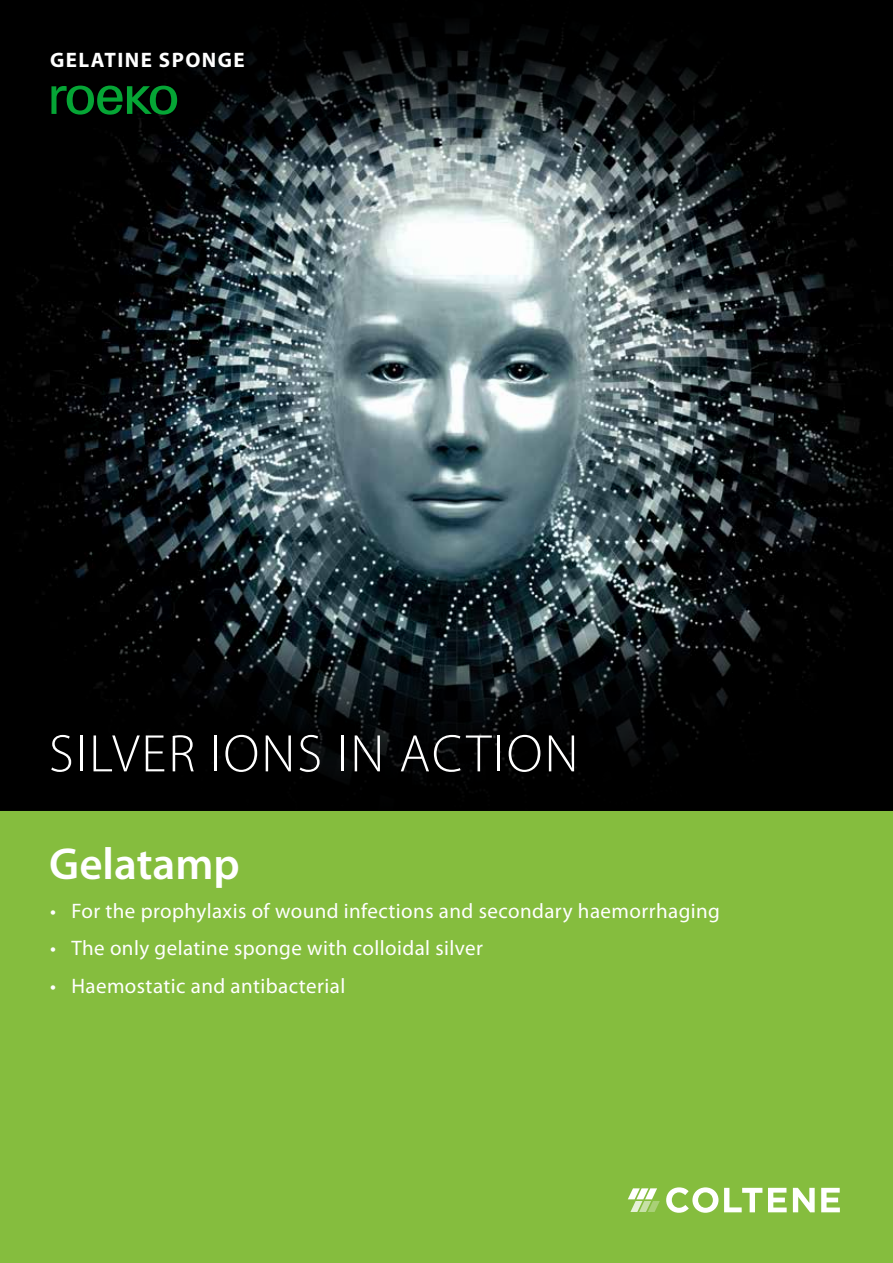
<style>
.page{position:relative;width:893px;height:1263px;background:#fff}
.page>*{position:absolute;margin:0;border:0;box-sizing:border-box;transform-origin:0 0}
.t1{font:300 53.25px "Myriad Pro";letter-spacing:.04em;color:#fff}
.t2{font:600 45px "Myriad Pro";color:#fff}
.t3{font:21px "Myriad Pro";letter-spacing:.02em;color:#fff}
.t4{font:700 21px "Myriad Pro";letter-spacing:.07em;color:#fff}
</style>
<div class="page">
<img style="left:0;top:222px;width:893px;height:330px">
<div style="left:0;top:810px;width:893px;height:453px;background:#85bd3e"></div>
<svg style="left:666px;top:1187px;width:52px;height:26px"></svg>
<svg style="left:724px;top:1188px;width:38px;height:24px"></svg>
<svg style="left:768px;top:1188px;width:19px;height:24px"></svg>
<svg style="left:793px;top:1188px;width:22px;height:24px"></svg>
<svg style="left:821px;top:1188px;width:19px;height:24px"></svg>
<svg style="left:628px;top:1188px;width:32px;height:24px"></svg>
<svg style="left:0;top:552px;width:893px;height:258px;fill:#000"></svg>
<svg style="left:0;top:0;width:893px;height:222px;fill:#000"></svg>
<svg style="left:51px;top:86px;width:126px;height:29px"></svg>
<p class="t4" style="left:50px;top:46px;width:196px">GELATINE SPONGE</p>
<h1 class="t1" style="left:49px;top:721px;width:531px">SILVER IONS IN ACTION</h1>
<h2 class="t2" style="left:49px;top:835px;width:192px">Gelatamp</h2>
<p class="t3" style="left:50px;top:897px;width:671px">• For the prophylaxis of wound infections and secondary haemorrhaging</p>
<p class="t3" style="left:50px;top:935px;width:434px">• The only gelatine sponge with colloidal silver</p>
<p class="t3" style="left:50px;top:972px;width:297px">• Haemostatic and antibacterial</p>
</div>
